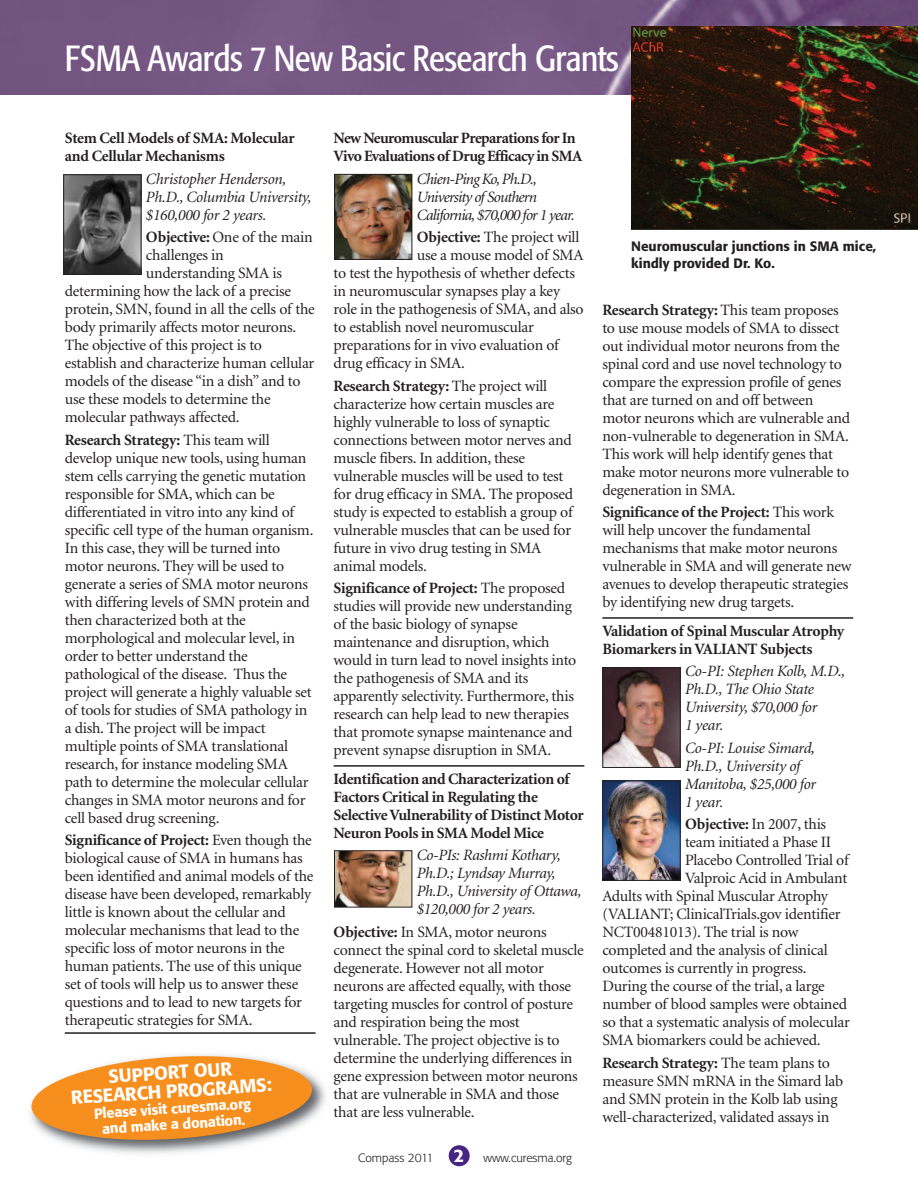
<style>
.page{position:relative;width:918px;height:1188px;background:#fff}
.page>*{position:absolute;margin:0;border:0;box-sizing:border-box;transform-origin:0 0}
.t1{font:condensed 36px "Formata";letter-spacing:-.015em;color:#fff}
.t2{font:500 18.75px/18.8px "Formata";color:#fff;text-align:center}
.t3{font:15.75px/18px "Minion";letter-spacing:-.015em;color:#231f20}
.t4{font:700 15.75px/18px "Minion";letter-spacing:-.02em;color:#231f20}
.t5{font:italic 15.75px/18px "Minion";letter-spacing:-.02em;color:#231f20}
.t6{font:italic 15.75px/18px "Minion";letter-spacing:-.05em;color:#231f20}
.t7{font:500 14.4px/15.9px "Formata";color:#fff;text-align:center}
.t8{font:500 13.5px/17px "Formata";color:#231f20}
.t9{font:300 12px "Formata";color:#231f20}
.s1{font-weight:700}
.s2{font-weight:500;font-size:18px;color:#fff}
</style>
<div class="page">
<img style="left:0;top:0;width:918px;height:94px">
<div style="left:449px;top:1145px;width:21px;height:21px;background:#472683;border-radius:50%"></div>
<hr style="left:65px;top:1032px;width:251px;height:2px;background:#231f20">
<hr style="left:334px;top:765px;width:250px;height:2px;background:#231f20">
<hr style="left:602px;top:617px;width:251px;height:2px;background:#231f20">
<img style="left:65px;top:176px;width:74px;height:97px">
<div style="left:63px;top:174px;width:78px;height:101px;border:1px solid #231f20"></div>
<img style="left:336px;top:176px;width:74px;height:82px">
<div style="left:334px;top:174px;width:78px;height:86px;border:1px solid #231f20"></div>
<img style="left:604px;top:669px;width:75px;height:97px">
<div style="left:602px;top:667px;width:79px;height:101px;border:1px solid #231f20"></div>
<img style="left:604px;top:782px;width:75px;height:97px">
<div style="left:602px;top:780px;width:79px;height:101px;border:1px solid #231f20"></div>
<img style="left:336px;top:852px;width:74px;height:54px">
<div style="left:334px;top:850px;width:78px;height:58px;border:1px solid #231f20"></div>
<img style="left:68px;top:1075px;width:257px;height:79px">
<svg style="left:30px;top:1054px;width:283px;height:90px"></svg>
<img style="left:631px;top:27px;width:287px;height:202px">
<h1 class="t1" style="left:65px;top:43px;width:556px">FSMA Awards 7 New Basic Research Grants</h1>
<p class="t4" style="left:65px;top:131px;width:232px">Stem Cell Models of SMA: Molecular and Cellular Mechanisms</p>
<p class="t5" style="left:146px;top:171px;width:167px">Christopher Henderson,<br>Ph.D., Columbia University, $160,000 for 2 years.</p>
<p class="t3" style="left:146px;top:230px;width:168px"><span class="s1">Objective:</span> One of the main</p>
<p class="t3" style="left:146px;top:248px;width:79px">challenges in</p>
<p class="t3" style="left:146px;top:266px;width:138px">understanding SMA is</p>
<p class="t3" style="left:65px;top:284px;width:228px">determining how the lack of a precise</p>
<p class="t3" style="left:65px;top:302px;width:252px">protein, SMN, found in all the cells of the</p>
<p class="t3" style="left:65px;top:320px;width:233px">body primarily affects motor neurons.</p>
<p class="t3" style="left:65px;top:338px;width:199px">The objective of this project is to</p>
<p class="t3" style="left:65px;top:356px;width:251px">establish and characterize human cellular</p>
<p class="t3" style="left:65px;top:374px;width:237px">models of the disease “in a dish” and to</p>
<p class="t3" style="left:65px;top:392px;width:207px">use these models to determine the</p>
<p class="t3" style="left:65px;top:410px;width:176px">molecular pathways affected.</p>
<p class="t3" style="left:65px;top:432px;width:250px"><span class="s1">Research Strategy:</span> This team will develop unique new tools, using human stem cells carrying the genetic mutation responsible for SMA, which can be differentiated in vitro into any kind of specific cell type of the human organism.<br>In this case, they will be turned into motor neurons. They will be used to generate a series of SMA motor neurons with differing levels of SMN protein and then characterized both at the morphological and molecular level, in order to better understand the pathological of the disease. Thus the project will generate a highly valuable set of tools for studies of SMA pathology in a dish. The project will be impact multiple points of SMA translational research, for instance modeling SMA path to determine the molecular cellular changes in SMA motor neurons and for cell based drug screening.</p>
<p class="t3" style="left:65px;top:833px;width:250px"><span class="s1">Significance of Project:</span> Even though the biological cause of SMA in humans has been identified and animal models of the disease have been developed, remarkably little is known about the cellular and molecular mechanisms that lead to the specific loss of motor neurons in the human patients. The use of this unique set of tools will help us to answer these questions and to lead to new targets for therapeutic strategies for SMA.</p>
<p class="t2" style="left:69px;top:1072px;width:203px;rotate:-4deg">SUPPORT OUR<br>RESEARCH PROGRAMS:</p>
<p class="t7" style="left:94px;top:1107px;width:159px;rotate:-4deg">Please visit curesma.org and make a donation.</p>
<p class="t4" style="left:334px;top:131px;width:250px">New Neuromuscular Preparations for In<br>Vivo Evaluations of Drug Efficacy in SMA</p>
<p class="t6" style="left:417px;top:171px;width:160px">Chien-Ping Ko, Ph.D.,<br>University of Southern<br>California, $70,000 for 1 year.</p>
<p class="t3" style="left:417px;top:230px;width:164px"><span class="s1">Objective:</span> The project will</p>
<p class="t3" style="left:417px;top:248px;width:168px">use a mouse model of SMA</p>
<p class="t3" style="left:334px;top:266px;width:243px">to test the hypothesis of whether defects</p>
<p class="t3" style="left:334px;top:284px;width:228px">in neuromuscular synapses play a key</p>
<p class="t3" style="left:334px;top:302px;width:252px">role in the pathogenesis of SMA, and also</p>
<p class="t3" style="left:334px;top:320px;width:202px">to establish novel neuromuscular</p>
<p class="t3" style="left:334px;top:338px;width:227px">preparations for in vivo evaluation of</p>
<p class="t3" style="left:334px;top:356px;width:133px">drug efficacy in SMA.</p>
<p class="t3" style="left:334px;top:378px;width:241px"><span class="s1">Research Strategy:</span> The project will characterize how certain muscles are highly vulnerable to loss of synaptic connections between motor nerves and muscle fibers. In addition, these vulnerable muscles will be used to test for drug efficacy in SMA. The proposed study is expected to establish a group of vulnerable muscles that can be used for future in vivo drug testing in SMA animal models.</p>
<p class="t3" style="left:334px;top:581px;width:244px"><span class="s1">Significance of Project:</span> The proposed studies will provide new understanding of the basic biology of synapse maintenance and disruption, which would in turn lead to novel insights into the pathogenesis of SMA and its apparently selectivity. Furthermore, this research can help lead to new therapies that promote synapse maintenance and prevent synapse disruption in SMA.</p>
<p class="t4" style="left:334px;top:771px;width:252px">Identification and Characterization of Factors Critical in Regulating the SelectiveVulnerability of Distinct Motor Neuron Pools in SMA Model Mice</p>
<p class="t5" style="left:417px;top:848px;width:166px">Co-PIs: Rashmi Kothary,<br>Ph.D.; Lyndsay Murray,<br>Ph.D., University of Ottawa, $120,000 for 2 years.</p>
<p class="t3" style="left:334px;top:924px;width:252px"><span class="s1">Objective:</span> In SMA, motor neurons connect the spinal cord to skeletal muscle degenerate. However not all motor neurons are affected equally, with those targeting muscles for control of posture and respiration being the most vulnerable. The project objective is to determine the underlying differences in gene expression between motor neurons that are vulnerable in SMA and those that are less vulnerable.</p>
<p class="t9" style="left:358px;top:1153px;width:215px">Compass 2011 <span class="s2">2</span> www.curesma.org</p>
<p class="t8" style="left:631px;top:239px;width:247px">Neuromuscular junctions in SMA mice, kindly provided Dr. Ko.</p>
<p class="t3" style="left:602px;top:302px;width:249px"><span class="s1">Research Strategy:</span> This team proposes to use mouse models of SMA to dissect out individual motor neurons from the spinal cord and use novel technology to compare the expression profile of genes that are turned on and off between motor neurons which are vulnerable and non-vulnerable to degeneration in SMA.<br>This work will help identify genes that make motor neurons more vulnerable to degeneration in SMA.</p>
<p class="t3" style="left:602px;top:505px;width:251px"><span class="s1">Significance of the Project:</span> This work will help uncover the fundamental mechanisms that make motor neurons vulnerable in SMA and will generate new avenues to develop therapeutic strategies by identifying new drug targets.</p>
<p class="t4" style="left:602px;top:623px;width:243px">Validation of Spinal Muscular Atrophy<br>Biomarkers inVALIANT Subjects</p>
<p class="t5" style="left:685px;top:664px;width:162px">Co-PI: Stephen Kolb, M.D.,<br>Ph.D., The Ohio State<br>University, $70,000 for<br>1 year.</p>
<p class="t5" style="left:685px;top:740px;width:133px">Co-PI: Louise Simard,<br>Ph.D., University of<br>Manitoba, $25,000 for<br>1 year.</p>
<p class="t3" style="left:685px;top:817px;width:143px"><span class="s1">Objective:</span> In 2007, this</p>
<p class="t3" style="left:685px;top:835px;width:148px">team initiated a Phase II</p>
<p class="t3" style="left:685px;top:853px;width:165px">Placebo Controlled Trial of</p>
<p class="t3" style="left:685px;top:871px;width:164px">Valproic Acid in Ambulant</p>
<p class="t3" style="left:602px;top:889px;width:227px">Adults with Spinal Muscular Atrophy</p>
<p class="t3" style="left:602px;top:907px;width:240px">(VALIANT; ClinicalTrials.gov identifier</p>
<p class="t3" style="left:602px;top:925px;width:198px">NCT00481013). The trial is now</p>
<p class="t3" style="left:602px;top:943px;width:227px">completed and the analysis of clinical</p>
<p class="t3" style="left:602px;top:961px;width:206px">outcomes is currently in progress.</p>
<p class="t3" style="left:602px;top:979px;width:224px">During the course of the trial, a large</p>
<p class="t3" style="left:602px;top:997px;width:246px">number of blood samples were obtained</p>
<p class="t3" style="left:602px;top:1015px;width:249px">so that a systematic analysis of molecular</p>
<p class="t3" style="left:602px;top:1033px;width:220px">SMA biomarkers could be achieved.</p>
<p class="t3" style="left:602px;top:1055px;width:242px"><span class="s1">Research Strategy:</span> The team plans to measure SMN mRNA in the Simard lab and SMN protein in the Kolb lab using well-characterized, validated assays in</p>
</div>
